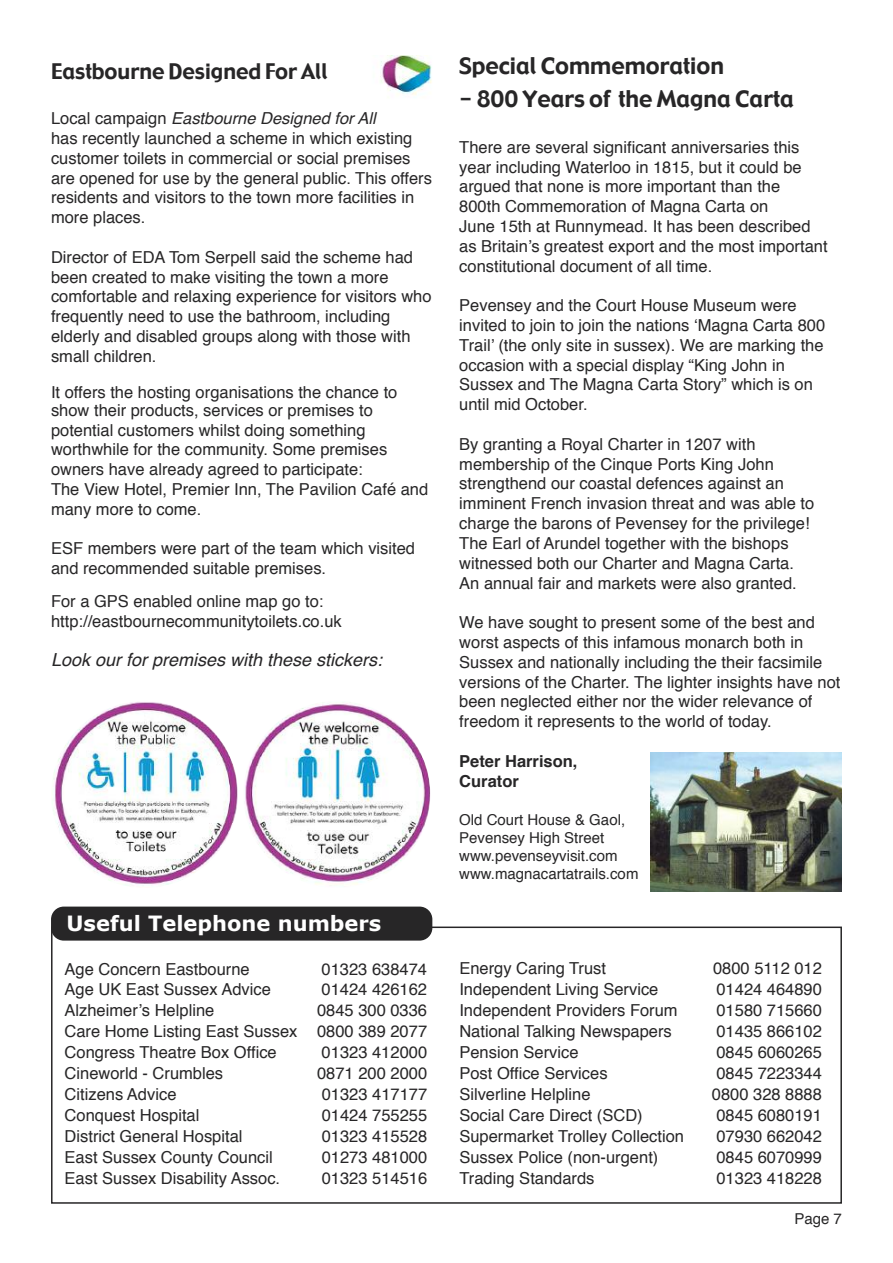
<style>
.page{position:relative;width:893px;height:1263px;background:#fff}
.page>*{position:absolute;margin:0;border:0;box-sizing:border-box;transform-origin:0 0}
.t1{font:22.5px "Gadget";color:#272627}
.t2{font:21px "Gadget";color:#272627}
.t3{font:700 21px "Verdana";color:#fff}
.t4{font:italic 18px "Helvetica";color:#272627}
.t5{font:16.5px/19.8px "Helvetica";color:#272627}
.t6{font:700 16.5px/19.8px "Helvetica";color:#272627}
.t7{font:15px/18px "Helvetica";color:#272627}
.s1{font-style:italic}
</style>
<div class="page">
<div style="left:51px;top:926px;width:791px;height:278px;border:2px solid #272627"></div>
<div style="left:51px;top:906px;width:381px;height:34px;background:#272627;border-radius:13px"></div>
<img style="left:651px;top:752px;width:191px;height:140px">
<img style="left:51px;top:701px;width:187px;height:187px;border-radius:50%">
<img style="left:243px;top:701px;width:187px;height:187px;border-radius:50%">
<img style="left:380px;top:55px;width:52px;height:40px">
<p class="t2" style="left:51px;top:58px;width:278px">Eastbourne Designed For All</p>
<p class="t5" style="left:51px;top:110px;width:382px">Local campaign <span class="s1">Eastbourne Designed for All<br></span>has recently launched a scheme in which existing customer toilets in commercial or social premises are opened for use by the general public. This offers residents and visitors to the town more facilities in more places.</p>
<p class="t5" style="left:51px;top:248px;width:382px">Director of EDA Tom Serpell said the scheme had been created to make visiting the town a more comfortable and relaxing experience for visitors who frequently need to use the bathroom, including elderly and disabled groups along with those with small children.</p>
<p class="t5" style="left:51px;top:384px;width:348px;line-height:18px">It offers the hosting organisations the chance to show their products, services or premises to</p>
<p class="t5" style="left:51px;top:421px;width:379px">potential customers whilst doing something worthwhile for the community. Some premises owners have already agreed to participate:<br>The View Hotel, Premier Inn, The Pavilion Café and many more to come.</p>
<p class="t5" style="left:51px;top:540px;width:366px">ESF members were part of the team which visited and recommended suitable premises.</p>
<p class="t5" style="left:51px;top:593px;width:292px">For a GPS enabled online map go to: http://eastbournecommunitytoilets.co.uk</p>
<p class="t4" style="left:51px;top:652px;width:333px">Look our for premises with these stickers:</p>
<p class="t3" style="left:67px;top:910px;width:316px">Useful Telephone numbers</p>
<p class="t5" style="left:65px;top:960px;width:187px">Age Concern Eastbourne</p>
<p class="t5" style="left:322px;top:960px;width:107px">01323 638474</p>
<p class="t5" style="left:65px;top:980px;width:208px">Age UK East Sussex Advice</p>
<p class="t5" style="left:322px;top:980px;width:107px">01424 426162</p>
<p class="t5" style="left:65px;top:1001px;width:151px">Alzheimer’s Helpline</p>
<p class="t5" style="left:65px;top:1001px;width:364px;line-height:21px;text-align:justify;text-indent:252px">0845 300 0336<br>Care Home Listing East Sussex 0800 389 2077<br>Congress Theatre Box Office</p>
<p class="t5" style="left:322px;top:1043px;width:107px">01323 412000</p>
<p class="t5" style="left:65px;top:1064px;width:160px">Cineworld - Crumbles</p>
<p class="t5" style="left:317px;top:1064px;width:112px">0871 200 2000</p>
<p class="t5" style="left:65px;top:1085px;width:113px">Citizens Advice</p>
<p class="t5" style="left:322px;top:1085px;width:107px">01323 417177</p>
<p class="t5" style="left:65px;top:1106px;width:136px">Conquest Hospital</p>
<p class="t5" style="left:322px;top:1106px;width:107px">01424 755255</p>
<p class="t5" style="left:65px;top:1127px;width:179px">District General Hospital</p>
<p class="t5" style="left:322px;top:1127px;width:107px">01323 415528</p>
<p class="t5" style="left:65px;top:1148px;width:210px">East Sussex County Council</p>
<p class="t5" style="left:322px;top:1148px;width:107px">01273 481000</p>
<p class="t5" style="left:65px;top:1169px;width:217px">East Sussex Disability Assoc.</p>
<p class="t5" style="left:322px;top:1169px;width:107px">01323 514516</p>
<h1 class="t1" style="left:459px;top:51px;width:266px">Special Commemoration</h1>
<h1 class="t1" style="left:459px;top:85px;width:336px">- 800 Years of the Magna Carta</h1>
<p class="t5" style="left:459px;top:138px;width:370px">There are several significant anniversaries this year including Waterloo in 1815, but it could be argued that none is more important than the<br>800th Commemoration of Magna Carta on<br>June 15th at Runnymead. It has been described as Britain’s greatest export and the most important constitutional document of all time.</p>
<p class="t5" style="left:459px;top:297px;width:367px">Pevensey and the Court House Museum were invited to join to join the nations ‘Magna Carta 800<br>Trail’ (the only site in sussex). We are marking the occasion with a special display “King John in Sussex and The Magna Carta Story” which is on until mid October.</p>
<p class="t5" style="left:459px;top:435px;width:356px">By granting a Royal Charter in 1207 with membership of the Cinque Ports King John strengthend our coastal defences against an imminent French invasion threat and was able to charge the barons of Pevensey for the privilege!<br>The Earl of Arundel together with the bishops witnessed both our Charter and Magna Carta.<br>An annual fair and markets were also granted.</p>
<p class="t5" style="left:459px;top:614px;width:383px">We have sought to present some of the best and worst aspects of this infamous monarch both in Sussex and nationally including the their facsimile versions of the Charter. The lighter insights have not been neglected either nor the wider relevance of freedom it represents to the world of today.</p>
<p class="t6" style="left:459px;top:752px;width:120px">Peter Harrison,<br>Curator</p>
<p class="t7" style="left:459px;top:812px;width:181px">Old Court House &amp; Gaol,<br>Pevensey High Street www.pevenseyvisit.com www.magnacartatrails.com</p>
<p class="t5" style="left:459px;top:959px;width:148px">Energy Caring Trust</p>
<p class="t5" style="left:713px;top:959px;width:110px">0800 5112 012</p>
<p class="t5" style="left:459px;top:980px;width:201px">Independent Living Service</p>
<p class="t5" style="left:716px;top:980px;width:107px">01424 464890</p>
<p class="t5" style="left:459px;top:1001px;width:220px">Independent Providers Forum</p>
<p class="t5" style="left:716px;top:1001px;width:107px">01580 715660</p>
<p class="t5" style="left:459px;top:1022px;width:214px">National Talking Newspapers</p>
<p class="t5" style="left:716px;top:1022px;width:107px">01435 866102</p>
<p class="t5" style="left:459px;top:1043px;width:121px">Pension Service</p>
<p class="t5" style="left:716px;top:1043px;width:107px">0845 6060265</p>
<p class="t5" style="left:459px;top:1064px;width:150px">Post Office Services</p>
<p class="t5" style="left:716px;top:1064px;width:107px">0845 7223344</p>
<p class="t5" style="left:459px;top:1085px;width:133px">Silverline Helpline</p>
<p class="t5" style="left:712px;top:1085px;width:112px">0800 328 8888</p>
<p class="t5" style="left:459px;top:1106px;width:185px">Social Care Direct (SCD)</p>
<p class="t5" style="left:716px;top:1106px;width:107px">0845 6080191</p>
<p class="t5" style="left:459px;top:1127px;width:226px">Supermarket Trolley Collection</p>
<p class="t5" style="left:716px;top:1127px;width:107px">07930 662042</p>
<p class="t5" style="left:459px;top:1148px;width:201px">Sussex Police (non-urgent)</p>
<p class="t5" style="left:716px;top:1148px;width:107px">0845 6070999</p>
<p class="t5" style="left:459px;top:1169px;width:137px">Trading Standards</p>
<p class="t5" style="left:716px;top:1169px;width:107px">01323 418228</p>
<p class="t7" style="left:794px;top:1210px;width:49px">Page 7</p>
</div>
